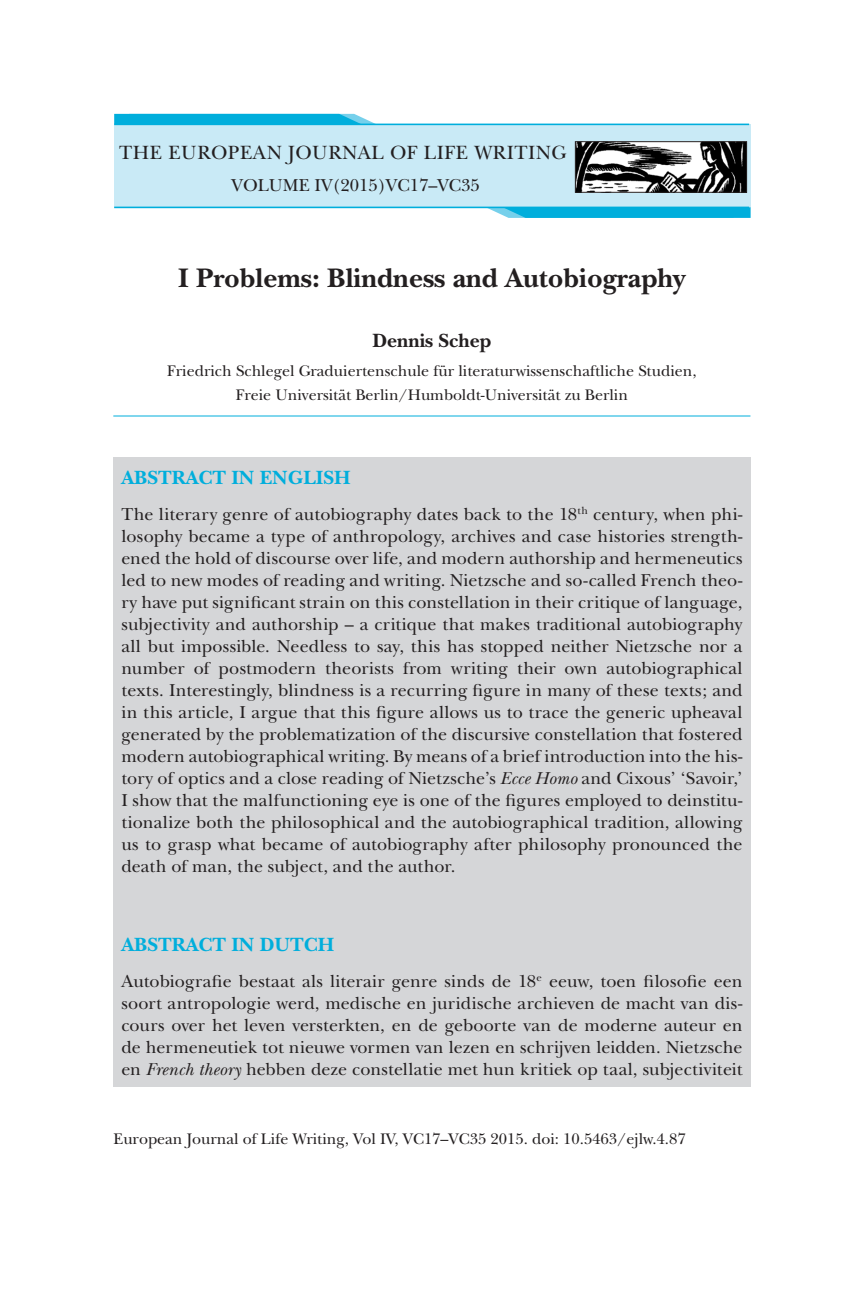
<style>
.page{position:relative;width:864px;height:1296px;background:#fff}
.page>*{position:absolute;margin:0;border:0;box-sizing:border-box;transform-origin:0 0}
.t1{font:700 28px "New Baskerville";color:#231f20}
.t2{font:700 20px "New Baskerville";color:#00aedc}
.t3{font:20px "New Baskerville";letter-spacing:.025em;color:#231f20}
.t4{font:700 20px "New Baskerville";color:#231f20}
.t5{font:18px/22px "New Baskerville";letter-spacing:.01em;color:#231f20;text-align:justify}
.t6{font:16px/24px "New Baskerville";color:#231f20;text-align:center}
.s1{font-style:italic}
</style>
<div class="page">
<div style="left:114px;top:124px;width:637px;height:83px;background:#c9eaf6"></div>
<svg style="left:114px;top:114px;width:263px;height:10px;background:#11b3de"></svg>
<svg style="left:486px;top:207px;width:265px;height:11px;background:#14b4de"></svg>
<hr style="left:114px;top:124px;width:635px;height:1px;background:#00aedc">
<hr style="left:114px;top:207px;width:635px;height:1px;background:#00aedc">
<img style="left:577px;top:143px;width:168px;height:48px">
<div style="left:575px;top:141px;width:172px;height:52px;border:1px solid #231f20"></div>
<hr style="left:113px;top:416px;width:637px;height:1px;background:#00aedc">
<div style="left:113px;top:457px;width:638px;height:630px;background:#d5d6d8"></div>
<p class="t3" style="left:119px;top:141px;width:449px">The European Journal of Life Writing</p>
<p class="t5" style="left:231px;top:174px;width:26px">VOLU</p>
<p class="t5" style="left:283px;top:174px;width:198px">ME IV(2015)VC17–VC35</p>
<h1 class="t1" style="left:178px;top:261px;width:510px">I Problems: Blindness and Autobiography</h1>
<p class="t4" style="left:372px;top:329px;width:120px">Dennis Schep</p>
<p class="t6" style="left:167px;top:359px;width:531px">Friedrich Schlegel Graduiertenschule für literaturwissenschaftliche Studien,<br>Freie Universität Berlin/Humboldt-Universität zu Berlin</p>
<p class="t2" style="left:121px;top:465px;width:231px">Abstract in English</p>
<p class="t5" style="left:121px;top:503px;width:623px">The literary genre of autobiography dates back to the 18<sup>th</sup> century, when phi&shy;losophy became a type of anthropology, archives and case histories strength&shy;ened the hold of discourse over life, and modern authorship and hermeneutics led to new modes of reading and writing. Nietzsche and so-called French theo&shy;ry have put significant strain on this constellation in their critique of language, subjectivity and authorship – a critique that makes traditional autobiography all but impossible. Needless to say, this has stopped neither Nietzsche nor a number of postmodern theorists from writing their own autobiographical texts. Interestingly, blindness is a recurring figure in many of these texts; and in this article, I argue that this figure allows us to trace the generic upheaval generated by the problematization of the discursive constellation that fostered modern autobiographical writing. By means of a brief introduction into the his&shy;tory of optics and a close reading of Nietzsche’s <span class="s1">Ecce Homo</span> and Cixous’ ‘Savoir,’ I show that the malfunctioning eye is one of the figures employed to deinstitu&shy;tionalize both the philosophical and the autobiographical tradition, allowing us to grasp what became of autobiography after philosophy pronounced the death of man, the subject, and the author.</p>
<p class="t2" style="left:121px;top:932px;width:214px">Abstract in Dutch</p>
<p class="t5" style="left:121px;top:970px;width:623px">Autobiografie bestaat als literair genre sinds de 18<sup>e</sup> eeuw, toen filosofie een soort antropologie werd, medische en juridische archieven de macht van dis&shy;cours over het leven versterkten, en de geboorte van de moderne auteur en de hermeneutiek tot nieuwe vormen van lezen en schrijven leidden. Nietzsche en <span class="s1">French theory</span> hebben deze constellatie met hun kritiek op taal, subjectiviteit</p>
<p class="t6" style="left:113px;top:1127px;width:574px">European Journal of Life Writing, Vol IV, VC17–VC35 2015. doi: 10.5463/ejlw.4.87</p>
</div>
